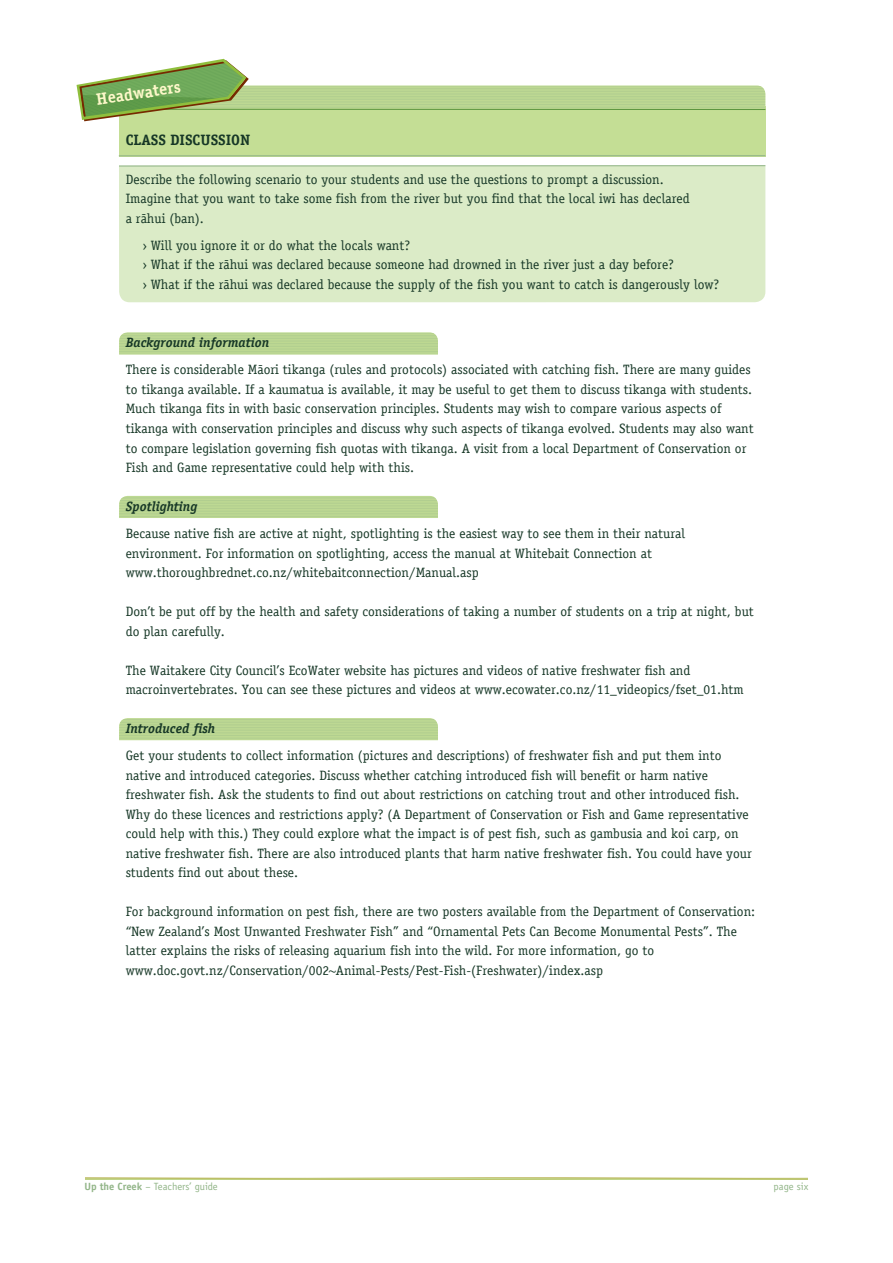
<style>
.page{position:relative;width:893px;height:1263px;background:#fff}
.page>*{position:absolute;margin:0;border:0;box-sizing:border-box;transform-origin:0 0}
.t1{font:700 16.5px "Officina Serif";color:#fef8ca}
.t2{font:700 15px "Officina Serif";color:#163726}
.t3{font:13.5px/19.5px "Officina Serif";color:#163726}
.t4{font:italic 700 13.5px "Officina Serif";color:#163726}
.t5{font:10.5px "Officina Sans";color:#92b588}
.s1{font-weight:700}
</style>
<div class="page">
<svg style="left:119px;top:718px;width:319px;height:22px;background:#bbd693"></svg>
<hr style="left:119px;top:727px;width:319px;height:1px;background:#b0cd8f">
<hr style="left:119px;top:729px;width:319px;height:1px;background:#b0cd8f">
<hr style="left:119px;top:730px;width:319px;height:1px;background:#b0cd8f">
<hr style="left:119px;top:732px;width:319px;height:1px;background:#b0cd8f">
<hr style="left:119px;top:733px;width:319px;height:1px;background:#b0cd8f">
<hr style="left:119px;top:735px;width:319px;height:1px;background:#b0cd8f">
<hr style="left:119px;top:737px;width:319px;height:1px;background:#b0cd8f">
<hr style="left:119px;top:738px;width:319px;height:1px;background:#b0cd8f">
<hr style="left:119px;top:740px;width:319px;height:1px;background:#b0cd8f">
<svg style="left:119px;top:496px;width:319px;height:22px;background:#bad592"></svg>
<hr style="left:119px;top:505px;width:319px;height:1px;background:#b0cd8f">
<hr style="left:119px;top:506px;width:319px;height:1px;background:#b0cd8f">
<hr style="left:119px;top:508px;width:319px;height:1px;background:#b0cd8f">
<hr style="left:119px;top:510px;width:319px;height:1px;background:#b0cd8f">
<hr style="left:119px;top:511px;width:319px;height:1px;background:#b0cd8f">
<hr style="left:119px;top:513px;width:319px;height:1px;background:#b0cd8f">
<hr style="left:119px;top:514px;width:319px;height:1px;background:#b0cd8f">
<hr style="left:119px;top:516px;width:319px;height:1px;background:#b0cd8f">
<hr style="left:119px;top:518px;width:319px;height:1px;background:#b0cd8f">
<svg style="left:119px;top:332px;width:319px;height:21px;background:#bcd694"></svg>
<hr style="left:119px;top:341px;width:319px;height:1px;background:#b0cd8f">
<hr style="left:119px;top:343px;width:319px;height:1px;background:#b0cd8f">
<hr style="left:119px;top:345px;width:319px;height:1px;background:#b0cd8f">
<hr style="left:119px;top:346px;width:319px;height:1px;background:#b0cd8f">
<hr style="left:119px;top:348px;width:319px;height:1px;background:#b0cd8f">
<hr style="left:119px;top:349px;width:319px;height:1px;background:#b0cd8f">
<hr style="left:119px;top:351px;width:319px;height:1px;background:#b0cd8f">
<hr style="left:119px;top:353px;width:319px;height:1px;background:#b0cd8f">
<hr style="left:119px;top:354px;width:319px;height:1px;background:#b0cd8f">
<div style="left:119px;top:106px;width:646px;height:50px;background:#c4de95"></div>
<div style="left:119px;top:167px;width:646px;height:135px;background:#dbebc7"></div>
<hr style="left:119px;top:165px;width:646px;height:2px;background:#92b588">
<hr style="left:119px;top:155px;width:646px;height:1px;background:#92b588">
<svg style="left:77px;top:59px;width:688px;height:62px"></svg>
<svg style="left:85px;top:1178px;width:723px;height:2px"></svg>
<p class="t1" style="left:95px;top:89px;width:87px;rotate:-8deg">Headwaters</p>
<p class="t2" style="left:126px;top:130px;width:126px">CLASS DISCUSSION</p>
<p class="t3" style="left:126px;top:170px;width:565px">Describe the following scenario to your students and use the questions to prompt a discussion.<br>Imagine that you want to take some fish from the river but you find that the local iwi has declared a ràhui (ban).</p>
<p class="t3" style="left:143px;top:236px;width:578px">› Will you ignore it or do what the locals want?<br>› What if the rähui was declared because someone had drowned in the river just a day before?<br>› What if the rähui was declared because the supply of the fish you want to catch is dangerously low?</p>
<p class="t4" style="left:126px;top:335px;width:145px">Background information</p>
<p class="t3" style="left:126px;top:360px;width:630px">There is considerable Màori tikanga (rules and protocols) associated with catching fish. There are many guides to tikanga available. If a kaumatua is available, it may be useful to get them to discuss tikanga with students.<br>Much tikanga fits in with basic conservation principles. Students may wish to compare various aspects of tikanga with conservation principles and discuss why such aspects of tikanga evolved. Students may also want to compare legislation governing fish quotas with tikanga. A visit from a local Department of Conservation or Fish and Game representative could help with this.</p>
<p class="t4" style="left:126px;top:498px;width:73px">Spotlighting</p>
<p class="t3" style="left:126px;top:524px;width:561px">Because native fish are active at night, spotlighting is the easiest way to see them in their natural environment. For information on spotlighting, access the manual at Whitebait Connection at www.thoroughbrednet.co.nz/whitebaitconnection/Manual.asp</p>
<p class="t3" style="left:126px;top:602px;width:630px">Don’t be put off by the health and safety considerations of taking a number of students on a trip at night, but do plan carefully.</p>
<p class="t3" style="left:126px;top:660px;width:620px">The Waitakere City Council’s EcoWater website has pictures and videos of native freshwater fish and macroinvertebrates. You can see these pictures and videos at www.ecowater.co.nz/11_videopics/fset_01.htm</p>
<p class="t4" style="left:126px;top:720px;width:91px">Introduced fish</p>
<p class="t3" style="left:126px;top:746px;width:628px">Get your students to collect information (pictures and descriptions) of freshwater fish and put them into native and introduced categories. Discuss whether catching introduced fish will benefit or harm native freshwater fish. Ask the students to find out about restrictions on catching trout and other introduced fish.<br>Why do these licences and restrictions apply? (A Department of Conservation or Fish and Game representative could help with this.) They could explore what the impact is of pest fish, such as gambusia and koi carp, on native freshwater fish. There are also introduced plants that harm native freshwater fish. You could have your students find out about these.</p>
<p class="t3" style="left:126px;top:902px;width:631px">For background information on pest fish, there are two posters available from the Department of Conservation: “New Zealand’s Most Unwanted Freshwater Fish” and “Ornamental Pets Can Become Monumental Pests”. The latter explains the risks of releasing aquarium fish into the wild. For more information, go to www.doc.govt.nz/Conservation/002~Animal-Pests/Pest-Fish-(Freshwater)/index.asp</p>
<p class="t5" style="left:84px;top:1180px;width:135px"><span class="s1">Up the Creek</span> – Teachers’ guide</p>
<p class="t5" style="left:774px;top:1180px;width:36px">page six</p>
</div>
